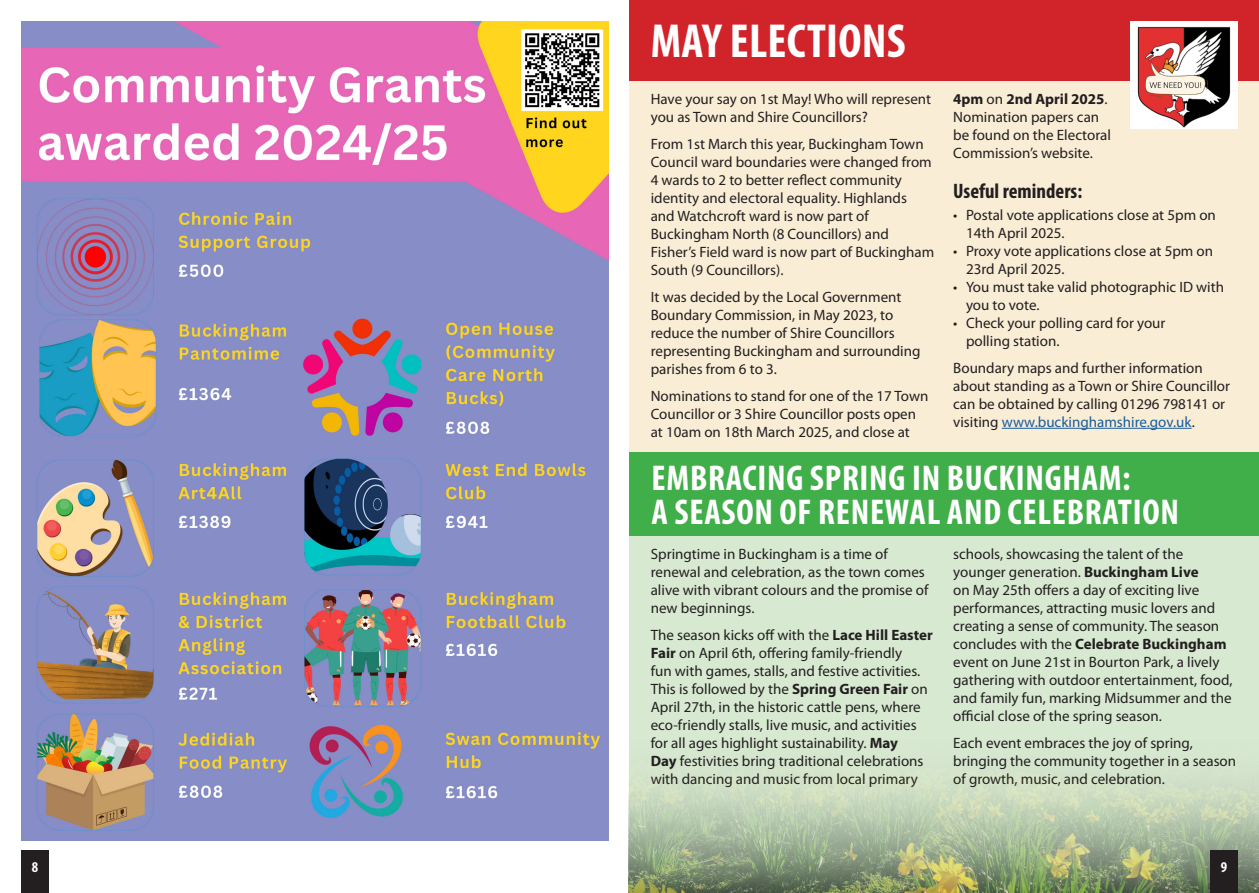
<style>
.page{position:relative;width:1259px;height:893px;background:#fff}
.page>*{position:absolute;margin:0;border:0;box-sizing:border-box;transform-origin:0 0}
.A_heading{font:700 condensed 48px "Myriad Pro";letter-spacing:.005em;color:#fff}
.A_heading-2{font:700 condensed 36px "Myriad Pro";letter-spacing:.02em;color:#fff}
.B_heading{font:700 condensed 21px "Myriad Pro";color:#231f20}
.Text_1{font:15px/18px "Myriad Pro";color:#231f20}
.bullet_list{font:15px/18px "Myriad Pro";color:#231f20}
.bullet_list_last{font:15px/18px "Myriad Pro";color:#231f20}
.t1{font:700 condensed 15px "Myriad Pro";color:#fff}
.s1{font-weight:700}
.s2{color:#175d9e}
</style>
<div class="page">
<div style="left:629px;top:512px;width:630px;height:381px;background:#d8e9d2"></div>
<div style="left:629px;top:81px;width:630px;height:377px;background:#f9edd6"></div>
<div style="left:629px;top:0;width:630px;height:81px;background:#d1232a"></div>
<hr style="left:1001px;top:428px;width:190px;height:1px;background:#175d9e">
<img style="left:22px;top:21px;width:586px;height:820px">
<div style="left:21px;top:850px;width:28px;height:43px;background:#231f20"></div>
<img style="left:1131px;top:21px;width:106px;height:107px">
<div style="left:630px;top:452px;width:629px;height:84px;background:#40ae49"></div>
<img style="left:628px;top:777px;width:631px;height:116px">
<div style="left:1210px;top:850px;width:27px;height:43px;background:#231f20"></div>
<p class="t1" style="left:32px;top:858px;width:8px">8</p>
<p class="A_heading" style="left:651px;top:15px;width:256px">MAY ELECTIONS</p>
<p class="Text_1" style="left:651px;top:90px;width:282px">Have your say on 1st May! Who will represent you as Town and Shire Councillors?</p>
<p class="Text_1" style="left:651px;top:135px;width:285px">From 1st March this year, Buckingham Town Council ward boundaries were changed from 4 wards to 2 to better reflect community identity and electoral equality. Highlands and Watchcroft ward is now part of Buckingham North (8 Councillors) and Fisher’s Field ward is now part of Buckingham South (9 Councillors).</p>
<p class="Text_1" style="left:651px;top:288px;width:271px">It was decided by the Local Government Boundary Commission, in May 2023, to reduce the number of Shire Councillors representing Buckingham and surrounding parishes from 6 to 3.</p>
<p class="Text_1" style="left:651px;top:387px;width:279px">Nominations to stand for one of the 17 Town<br>Councillor or 3 Shire Councillor posts open at 10am on 18th March 2025, and close at</p>
<p class="Text_1" style="left:953px;top:90px;width:159px"><span class="s1">4pm</span> on <span class="s1">2nd April 2025</span>.<br>Nomination papers can be found on the Electoral<br>Commission’s website.</p>
<p class="B_heading" style="left:953px;top:179px;width:130px">Useful reminders:</p>
<p class="bullet_list" style="left:966px;top:206px;width:251px;text-indent:-13px">• Postal vote applications close at 5pm on<br>14th April 2025.</p>
<p class="bullet_list" style="left:966px;top:242px;width:249px;text-indent:-13px">• Proxy vote applications close at 5pm on<br>23rd April 2025.</p>
<p class="bullet_list_last" style="left:966px;top:278px;width:259px;text-indent:-13px">• You must take valid photographic ID with you to vote.</p>
<p class="bullet_list_last" style="left:966px;top:314px;width:201px;text-indent:-13px">• Check your polling card for your polling station.</p>
<p class="Text_1" style="left:953px;top:359px;width:278px">Boundary maps and further information about standing as a Town or Shire Councillor can be obtained by calling 01296 798141 or visiting <span class="s2">www.buckinghamshire.gov.uk</span>.</p>
<p class="A_heading-2" style="left:651px;top:458px;width:480px">EMBRACING SPRING IN BUCKINGHAM:</p>
<p class="A_heading-2" style="left:651px;top:492px;width:529px">A SEASON OF RENEWAL AND CELEBRATION</p>
<p class="Text_1" style="left:651px;top:545px;width:279px">Springtime in Buckingham is a time of renewal and celebration, as the town comes alive with vibrant colours and the promise of new beginnings.</p>
<p class="Text_1" style="left:651px;top:626px;width:283px">The season kicks off with the <span class="s1">Lace Hill Easter Fair</span> on April 6th, offering family-friendly<br>fun with games, stalls, and festive activities.<br>This is followed by the <span class="s1">Spring Green Fair</span> on April 27th, in the historic cattle pens, where eco-friendly stalls, live music, and activities for all ages highlight sustainability. <span class="s1">May<br>Day</span> festivities bring traditional celebrations with dancing and music from local primary</p>
<p class="Text_1" style="left:953px;top:545px;width:281px">schools, showcasing the talent of the younger generation. <span class="s1">Buckingham Live<br></span>on May 25th offers a day of exciting live performances, attracting music lovers and creating a sense of community. The season concludes with the <span class="s1">Celebrate Buckingham </span>event on June 21st in Bourton Park, a lively gathering with outdoor entertainment, food, and family fun, marking Midsummer and the official close of the spring season.</p>
<p class="Text_1" style="left:953px;top:734px;width:284px">Each event embraces the joy of spring, bringing the community together in a season of growth, music, and celebration.</p>
<p class="t1" style="left:1220px;top:858px;width:8px">9</p>
</div>
